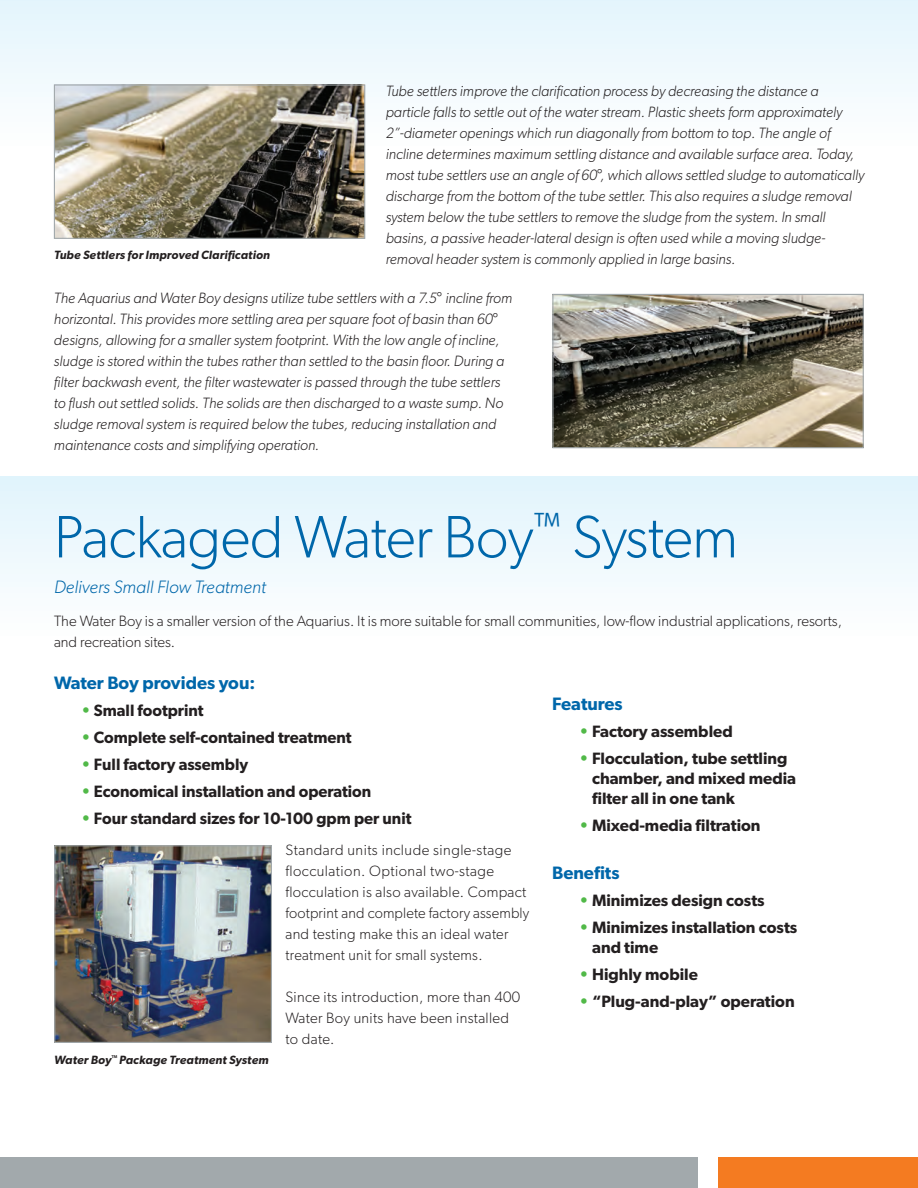
<style>
.page{position:relative;width:918px;height:1188px;background:#fff}
.page>*{position:absolute;margin:0;border:0;box-sizing:border-box;transform-origin:0 0}
.t1{font:300 60px "Gibson";letter-spacing:-.01em;color:#0067aa}
.t2{font:600 18px "Gibson";color:#0067aa}
.t3{font:italic 300 18px "Gibson";color:#0067aa}
.t4{font:600 16.5px/19.8px "Gibson";color:#231f20}
.t5{font:italic 300 15px/21px "Gibson";color:#231f20}
.t6{font:300 15px/21px "Gibson";letter-spacing:.02em;color:#231f20}
.t7{font:300 15px/21px "Gibson";color:#231f20}
.t8{font:italic 600 12px "Gibson";letter-spacing:.015em;color:#231f20}
.s1{color:#51b948}
</style>
<div class="page">
<div style="left:0;top:0;width:918px;height:216px;background:linear-gradient(to bottom,#e6f5fc,#fff)"></div>
<div style="left:0;top:476px;width:918px;height:230px;background:linear-gradient(to bottom,#e3f4fc,#fff)"></div>
<div style="left:0;top:1157px;width:698px;height:31px;background:#a2a9ac"></div>
<img style="left:56px;top:847px;width:214px;height:194px">
<div style="left:54px;top:845px;width:218px;height:198px;border:1px solid #a2a9ac"></div>
<img style="left:56px;top:86px;width:307px;height:151px">
<div style="left:54px;top:84px;width:311px;height:155px;border:1px solid #a2a9ac"></div>
<img style="left:554px;top:296px;width:308px;height:150px">
<div style="left:552px;top:294px;width:312px;height:154px;border:1px solid #a2a9ac"></div>
<div style="left:718px;top:1157px;width:200px;height:31px;background:#f47b21"></div>
<p class="t5" style="left:386px;top:80px;width:480px">Tube settlers improve the clarification process by decreasing the distance a particle falls to settle out of the water stream. Plastic sheets form approximately 2”-diameter openings which run diagonally from bottom to top. The angle of incline determines maximum settling distance and available surface area. Today, most tube settlers use an angle of 60°, which allows settled sludge to automatically discharge from the bottom of the tube settler. This also requires a sludge removal system below the tube settlers to remove the sludge from the system. In small basins, a passive header-lateral design is often used while a moving sludge&shy;removal header system is commonly applied in large basins.</p>
<p class="t5" style="left:54px;top:287px;width:460px">The Aquarius and Water Boy designs utilize tube settlers with a 7.5° incline from horizontal. This provides more settling area per square foot of basin than 60° designs, allowing for a smaller system footprint. With the low angle of incline, sludge is stored within the tubes rather than settled to the basin floor. During a filter backwash event, the filter wastewater is passed through the tube settlers to flush out settled solids. The solids are then discharged to a waste sump. No sludge removal system is required below the tubes, reducing installation and maintenance costs and simplifying operation.</p>
<p class="t8" style="left:54px;top:248px;width:218px">Tube Settlers for Improved Clarification</p>
<h1 class="t1" style="left:54px;top:501px;width:686px">Packaged Water Boy<sup>™</sup> System</h1>
<p class="t3" style="left:54px;top:576px;width:213px">Delivers Small Flow Treatment</p>
<p class="t7" style="left:54px;top:610px;width:790px">The Water Boy is a smaller version of the Aquarius. It is more suitable for small communities, low-flow industrial applications, resorts, and recreation sites.</p>
<p class="t2" style="left:54px;top:672px;width:203px">Water Boy provides you:</p>
<p class="t4" style="left:81px;top:700px;width:124px"><span class="s1">•</span> Small footprint</p>
<p class="t4" style="left:81px;top:727px;width:272px"><span class="s1">•</span> Complete self-contained treatment</p>
<p class="t4" style="left:81px;top:754px;width:169px"><span class="s1">•</span> Full factory assembly</p>
<p class="t4" style="left:81px;top:781px;width:292px"><span class="s1">•</span> Economical installation and operation</p>
<p class="t4" style="left:81px;top:808px;width:332px"><span class="s1">•</span> Four standard sizes for 10-100 gpm per unit</p>
<p class="t2" style="left:552px;top:693px;width:72px">Features</p>
<p class="t4" style="left:579px;top:721px;width:155px"><span class="s1">•</span> Factory assembled</p>
<p class="t4" style="left:592px;top:748px;width:206px;text-indent:-13px"><span class="s1">•</span> Flocculation, tube settling chamber, and mixed media filter all in one tank</p>
<p class="t4" style="left:579px;top:815px;width:183px"><span class="s1">•</span> Mixed-media filtration</p>
<p class="t2" style="left:552px;top:862px;width:69px">Benefits</p>
<p class="t4" style="left:579px;top:890px;width:187px"><span class="s1">•</span> Minimizes design costs</p>
<p class="t4" style="left:592px;top:917px;width:207px;text-indent:-13px"><span class="s1">•</span> Minimizes installation costs and time</p>
<p class="t4" style="left:579px;top:964px;width:120px"><span class="s1">•</span> Highly mobile</p>
<p class="t4" style="left:579px;top:991px;width:217px"><span class="s1">•</span> “Plug-and-play” operation</p>
<p class="t6" style="left:285px;top:840px;width:245px">Standard units include single-stage flocculation. Optional two-stage flocculation is also available. Compact footprint and complete factory assembly and testing make this an ideal water treatment unit for small systems.</p>
<p class="t6" style="left:285px;top:987px;width:236px">Since its introduction, more than 400<br>Water Boy units have been installed to date.</p>
<p class="t8" style="left:54px;top:1052px;width:216px">Water Boy<sup>™</sup> Package Treatment System</p>
</div>
